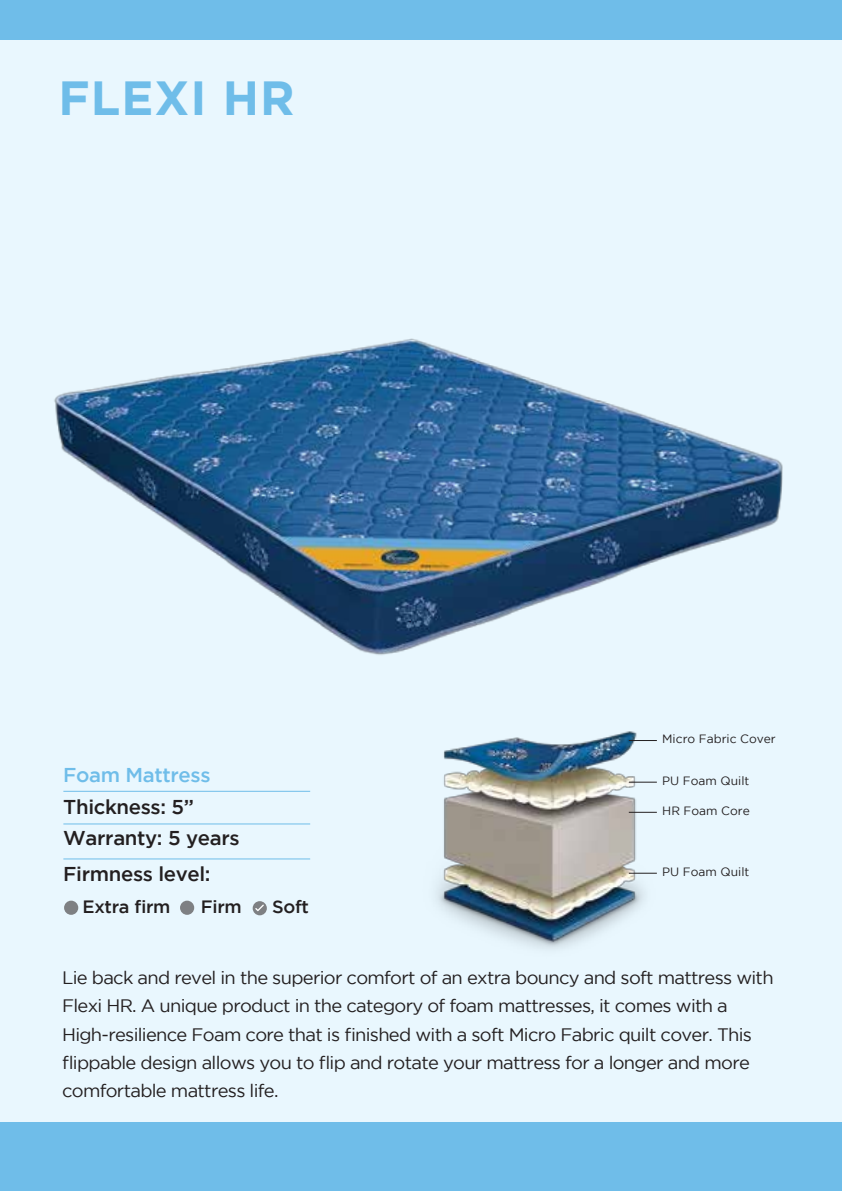
<style>
.page{position:relative;width:842px;height:1191px;background:#fff}
.page>*{position:absolute;margin:0;border:0;box-sizing:border-box;transform-origin:0 0}
.t1{font:700 47.8px "Gotham";letter-spacing:.02em;color:#6fbde9}
.t2{font:500 20px/32px "Gotham";letter-spacing:-.02em;color:#231f20}
.t3{font:500 20px "Gotham";letter-spacing:-.02em;color:#6fbde9}
.t4{font:18px/28.2px "Gotham";letter-spacing:-.04em;color:#231f20}
.t5{font:500 17.8px "Gotham";letter-spacing:-.02em;color:#231f20}
.t6{font:12px "Gotham";color:#231f20}
</style>
<div class="page">
<div style="left:0;top:6px;width:841px;height:1185px;background:#e9f7fe"></div>
<div style="left:0;top:1122px;width:841px;height:69px;background:#6fbde9"></div>
<div style="left:0;top:0;width:841px;height:40px;background:#6fbde9"></div>
<hr style="left:63px;top:791px;width:247px;height:1px;background:#6fbde9">
<hr style="left:63px;top:823px;width:247px;height:1px;background:#6fbde9">
<hr style="left:63px;top:858px;width:247px;height:1px;background:#6fbde9">
<div style="left:180px;top:900px;width:14px;height:14px;background:#7e8083;border-radius:50%"></div>
<div style="left:252px;top:901px;width:15px;height:14px;background:#7e8083;border-radius:50%"></div>
<div style="left:64px;top:900px;width:14px;height:14px;background:#7e8083;border-radius:50%"></div>
<svg style="left:255px;top:904px;width:9px;height:7px"></svg>
<img style="left:436px;top:731px;width:221px;height:218px">
<svg style="left:628px;top:740px;width:28px;height:1px"></svg>
<svg style="left:628px;top:782px;width:28px;height:1px"></svg>
<svg style="left:628px;top:873px;width:28px;height:1px"></svg>
<svg style="left:628px;top:812px;width:28px;height:1px"></svg>
<img style="left:54px;top:338px;width:729px;height:317px">
<h1 class="t1" style="left:59px;top:70px;width:237px">FLEXI HR</h1>
<p class="t3" style="left:63px;top:763px;width:149px">Foam Mattress</p>
<p class="t2" style="left:63px;top:790px;width:178px">Thickness: 5”<br>Warranty: 5 years</p>
<p class="t2" style="left:63px;top:858px;width:149px">Firmness level:</p>
<p class="t5" style="left:82px;top:897px;width:89px">Extra firm</p>
<p class="t5" style="left:201px;top:897px;width:42px">Firm</p>
<p class="t5" style="left:272px;top:897px;width:38px">Soft</p>
<p class="t6" style="left:662px;top:732px;width:115px">Micro Fabric Cover</p>
<p class="t6" style="left:662px;top:774px;width:89px">PU Foam Quilt</p>
<p class="t6" style="left:662px;top:804px;width:89px">HR Foam Core</p>
<p class="t6" style="left:662px;top:865px;width:89px">PU Foam Quilt</p>
<p class="t4" style="left:62px;top:963px;width:712px">Lie back and revel in the superior comfort of an extra bouncy and soft mattress with Flexi HR. A unique product in the category of foam mattresses, it comes with a High-resilience Foam core that is finished with a soft Micro Fabric quilt cover. This flippable design allows you to flip and rotate your mattress for a longer and more comfortable mattress life.</p>
</div>
